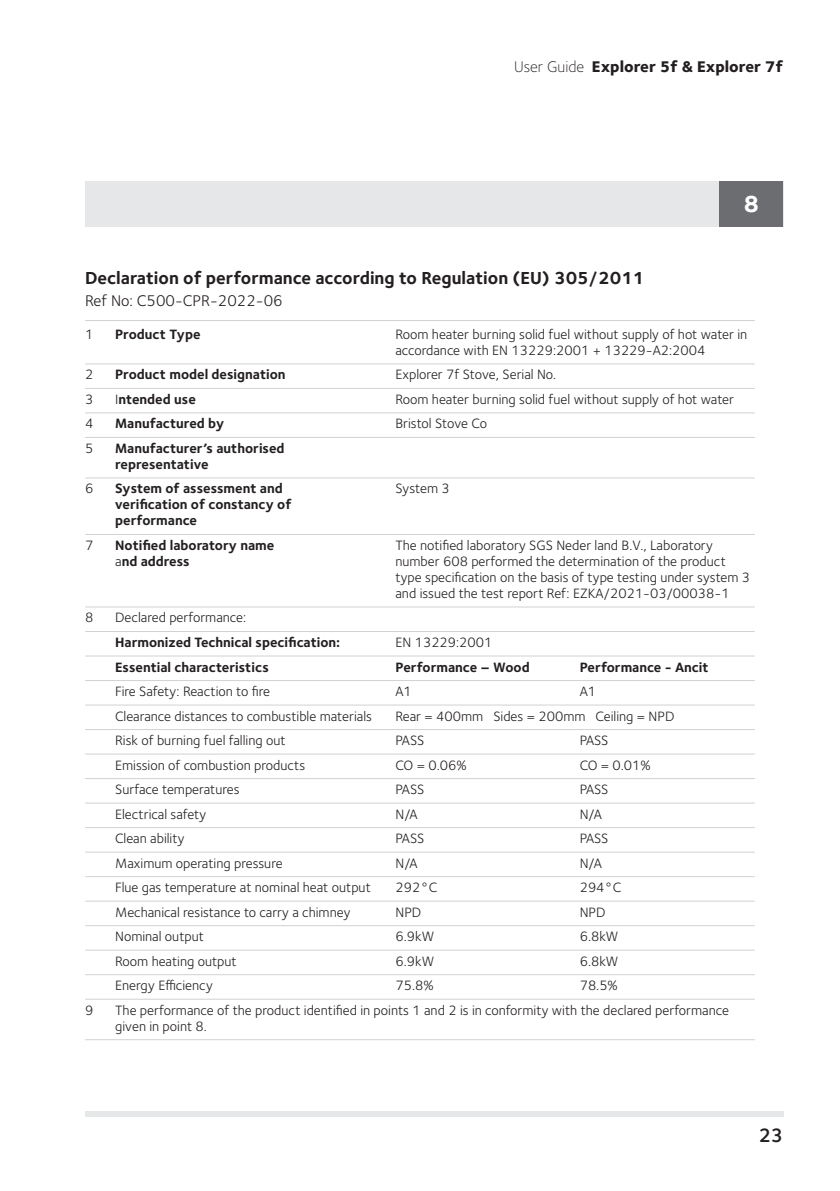
<style>
.page{position:relative;width:840px;height:1191px;background:#fff}
.page>*{position:absolute;margin:0;border:0;box-sizing:border-box;transform-origin:0 0}
.t1{font:800 24px "Foundry Sterling";color:#fff}
.t2{font:600 20px "Foundry Sterling";color:#231f20}
.t3{font:700 18px "Foundry Sterling";color:#231f20}
.t4{font:800 16px "Foundry Sterling";color:#231f20}
.t5{font:16px "Foundry Sterling";color:#231f20}
.t6{font:14px/16px "Foundry Sterling";color:#231f20}
.t7{font:700 14px/16px "Foundry Sterling";color:#231f20}
.s1{font-weight:300}
.s2{font-weight:400}
</style>
<div class="page">
<div style="left:85px;top:1111px;width:697px;height:6px;background:#e6e7e9"></div>
<div style="left:85px;top:181px;width:697px;height:46px;background:#e6e7e9"></div>
<div style="left:719px;top:181px;width:63px;height:46px;background:#6c6d70"></div>
<hr style="left:85px;top:320px;width:669px;height:1px;background:#d1d2d4">
<hr style="left:85px;top:363px;width:669px;height:1px;background:#d1d2d4">
<hr style="left:85px;top:388px;width:669px;height:1px;background:#d1d2d4">
<hr style="left:85px;top:412px;width:669px;height:1px;background:#d1d2d4">
<hr style="left:85px;top:437px;width:669px;height:1px;background:#d1d2d4">
<hr style="left:85px;top:477px;width:669px;height:1px;background:#d1d2d4">
<hr style="left:85px;top:534px;width:669px;height:1px;background:#d1d2d4">
<hr style="left:85px;top:606px;width:669px;height:1px;background:#d1d2d4">
<hr style="left:85px;top:631px;width:669px;height:1px;background:#d1d2d4">
<hr style="left:85px;top:655px;width:669px;height:1px;background:#d1d2d4">
<hr style="left:85px;top:680px;width:669px;height:1px;background:#d1d2d4">
<hr style="left:85px;top:704px;width:669px;height:1px;background:#d1d2d4">
<hr style="left:85px;top:729px;width:669px;height:1px;background:#d1d2d4">
<hr style="left:85px;top:753px;width:669px;height:1px;background:#d1d2d4">
<hr style="left:85px;top:778px;width:669px;height:1px;background:#d1d2d4">
<hr style="left:85px;top:802px;width:669px;height:1px;background:#d1d2d4">
<hr style="left:85px;top:827px;width:669px;height:1px;background:#d1d2d4">
<hr style="left:85px;top:851px;width:669px;height:1px;background:#d1d2d4">
<hr style="left:85px;top:876px;width:669px;height:1px;background:#d1d2d4">
<hr style="left:85px;top:900px;width:669px;height:1px;background:#d1d2d4">
<hr style="left:85px;top:925px;width:669px;height:1px;background:#d1d2d4">
<hr style="left:85px;top:949px;width:669px;height:1px;background:#d1d2d4">
<hr style="left:85px;top:974px;width:669px;height:1px;background:#d1d2d4">
<hr style="left:85px;top:998px;width:669px;height:1px;background:#d1d2d4">
<hr style="left:85px;top:1039px;width:669px;height:1px;background:#d1d2d4">
<p class="t4" style="left:513px;top:57px;width:270px"><span class="s1">User Guide</span> Explorer 5f &amp; Explorer 7f</p>
<h1 class="t1" style="left:743px;top:189px;width:17px">8</h1>
<p class="t3" style="left:85px;top:267px;width:560px">Declaration of performance according to Regulation (EU) 305/2011</p>
<p class="t5" style="left:85px;top:291px;width:199px">Ref No: C500-CPR-2022-06</p>
<p class="t6" style="left:85px;top:326px;width:10px">1</p>
<p class="t7" style="left:115px;top:327px;width:87px">Product Type</p>
<p class="t6" style="left:395px;top:326px;width:353px">Room heater burning solid fuel without supply of hot water in accordance with EN 13229:2001 + 13229-A2:2004</p>
<p class="t6" style="left:85px;top:367px;width:10px">2</p>
<p class="t7" style="left:115px;top:367px;width:172px">Product model designation</p>
<p class="t6" style="left:395px;top:367px;width:162px">Explorer 7f Stove, Serial No.</p>
<p class="t6" style="left:85px;top:391px;width:10px">3</p>
<p class="t7" style="left:115px;top:392px;width:82px"><span class="s2">I</span>ntended use</p>
<p class="t6" style="left:395px;top:391px;width:340px">Room heater burning solid fuel without supply of hot water</p>
<p class="t6" style="left:85px;top:416px;width:10px">4</p>
<p class="t7" style="left:115px;top:416px;width:111px">Manufactured by</p>
<p class="t6" style="left:395px;top:416px;width:93px">Bristol Stove Co</p>
<p class="t6" style="left:85px;top:440px;width:10px">5</p>
<p class="t7" style="left:115px;top:441px;width:171px">Manufacturer’s authorised representative</p>
<p class="t6" style="left:85px;top:481px;width:10px">6</p>
<p class="t7" style="left:115px;top:481px;width:169px">System of assessment and</p>
<p class="t6" style="left:395px;top:481px;width:56px">System 3</p>
<p class="t7" style="left:115px;top:497px;width:178px">verification of constancy of performance</p>
<p class="t6" style="left:85px;top:537px;width:10px">7</p>
<p class="t7" style="left:115px;top:538px;width:160px">Notified laboratory name</p>
<p class="t6" style="left:395px;top:537px;width:318px">The notified laboratory SGS Neder land B.V., Laboratory</p>
<p class="t7" style="left:115px;top:554px;width:76px"><span class="s2">a</span>nd address</p>
<p class="t6" style="left:395px;top:553px;width:356px">number 608 performed the determination of the product type specification on the basis of type testing under system 3 and issued the test report Ref: EZKA/2021-03/00038-1</p>
<p class="t6" style="left:85px;top:610px;width:10px">8</p>
<p class="t6" style="left:115px;top:610px;width:132px">Declared performance:</p>
<p class="t7" style="left:115px;top:635px;width:226px">Harmonized Technical specification:</p>
<p class="t6" style="left:395px;top:634px;width:98px">EN 13229:2001</p>
<p class="t7" style="left:115px;top:659px;width:155px">Essential characteristics</p>
<p class="t7" style="left:395px;top:659px;width:136px">Performance – Wood</p>
<p class="t7" style="left:579px;top:659px;width:130px">Performance - Ancit</p>
<p class="t6" style="left:115px;top:683px;width:156px">Fire Safety: Reaction to fire</p>
<p class="t6" style="left:395px;top:683px;width:18px">A1</p>
<p class="t6" style="left:579px;top:683px;width:18px">A1</p>
<p class="t6" style="left:115px;top:708px;width:258px">Clearance distances to combustible materials</p>
<p class="t6" style="left:395px;top:708px;width:280px">Rear = 400mm Sides = 200mm Ceiling = NPD</p>
<p class="t6" style="left:115px;top:732px;width:172px">Risk of burning fuel falling out</p>
<p class="t6" style="left:395px;top:732px;width:30px">PASS</p>
<p class="t6" style="left:579px;top:732px;width:30px">PASS</p>
<p class="t6" style="left:115px;top:757px;width:191px">Emission of combustion products</p>
<p class="t6" style="left:395px;top:757px;width:73px">CO = 0.06%</p>
<p class="t6" style="left:579px;top:757px;width:73px">CO = 0.01%</p>
<p class="t6" style="left:115px;top:781px;width:126px">Surface temperatures</p>
<p class="t6" style="left:395px;top:781px;width:30px">PASS</p>
<p class="t6" style="left:579px;top:781px;width:30px">PASS</p>
<p class="t6" style="left:115px;top:806px;width:93px">Electrical safety</p>
<p class="t6" style="left:395px;top:806px;width:24px">N/A</p>
<p class="t6" style="left:579px;top:806px;width:24px">N/A</p>
<p class="t6" style="left:115px;top:830px;width:71px">Clean ability</p>
<p class="t6" style="left:395px;top:830px;width:30px">PASS</p>
<p class="t6" style="left:579px;top:830px;width:30px">PASS</p>
<p class="t6" style="left:115px;top:855px;width:169px">Maximum operating pressure</p>
<p class="t6" style="left:395px;top:855px;width:24px">N/A</p>
<p class="t6" style="left:579px;top:855px;width:24px">N/A</p>
<p class="t6" style="left:115px;top:879px;width:257px">Flue gas temperature at nominal heat output</p>
<p class="t6" style="left:395px;top:879px;width:43px">292°C</p>
<p class="t6" style="left:579px;top:879px;width:43px">294°C</p>
<p class="t6" style="left:115px;top:904px;width:237px">Mechanical resistance to carry a chimney</p>
<p class="t6" style="left:395px;top:904px;width:27px">NPD</p>
<p class="t6" style="left:579px;top:904px;width:27px">NPD</p>
<p class="t6" style="left:115px;top:928px;width:90px">Nominal output</p>
<p class="t6" style="left:395px;top:928px;width:40px">6.9kW</p>
<p class="t6" style="left:579px;top:928px;width:40px">6.8kW</p>
<p class="t6" style="left:115px;top:953px;width:123px">Room heating output</p>
<p class="t6" style="left:395px;top:953px;width:40px">6.9kW</p>
<p class="t6" style="left:579px;top:953px;width:40px">6.8kW</p>
<p class="t6" style="left:115px;top:977px;width:99px">Energy Efficiency</p>
<p class="t6" style="left:395px;top:977px;width:40px">75.8%</p>
<p class="t6" style="left:579px;top:977px;width:40px">78.5%</p>
<p class="t6" style="left:85px;top:1002px;width:10px">9</p>
<p class="t6" style="left:115px;top:1002px;width:615px">The performance of the product identified in points 1 and 2 is in conformity with the declared performance given in point 8.</p>
<h2 class="t2" style="left:758px;top:1123px;width:26px">23</h2>
</div>
